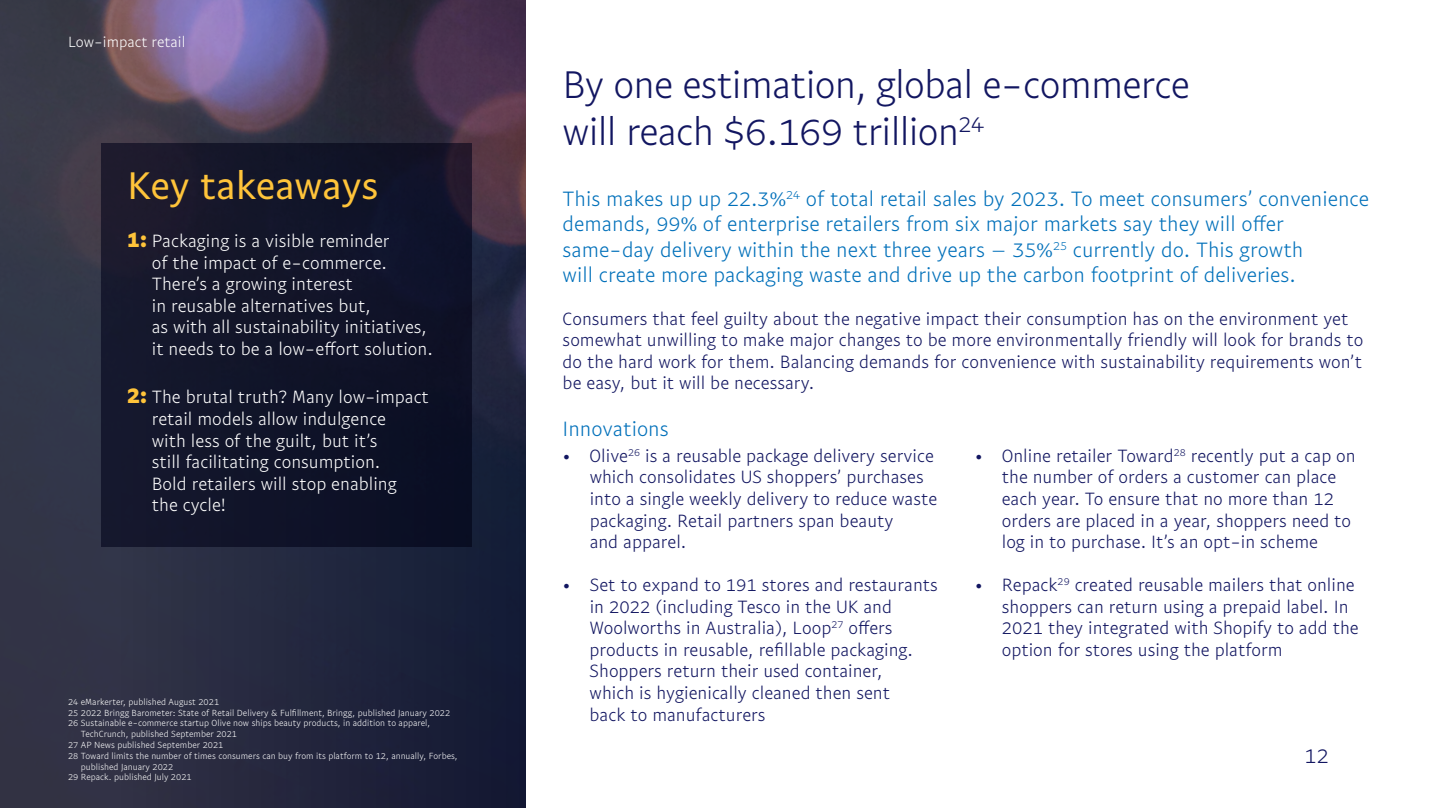
<style>
.page{position:relative;width:1438px;height:808px;background:#fff}
.page>*{position:absolute;margin:0;border:0;box-sizing:border-box;transform-origin:0 0}
.t1{font:300 39px/46.8px "Pay Pal Sans Small";letter-spacing:-.02em;color:#121661}
.t2{font:39px "Pay Pal Sans Small";letter-spacing:-.005em;color:#ffc43a}
.t3{font:300 21px/25.2px "Pay Pal Sans Small";color:#0070ba}
.t4{font:300 21px "Pay Pal Sans Small";color:#121661}
.t5{font:300 18px/21.6px "Pay Pal Sans Small";color:#121661}
.t6{font:300 18px/21.6px "Pay Pal Sans Small";color:#fff}
.t7{font:300 15px "Pay Pal Sans Small";color:#fff}
.t8{font:300 9px "Pay Pal Sans Small";color:#fff}
.s1{font-weight:700;font-size:22.5px;color:#ffc43a}
</style>
<div class="page">
<svg style="left:0;top:0;width:525px;height:808px;background:#333148"></svg>
<div style="left:102px;top:143px;width:369px;height:403px;background:#111529"></div>
<p class="t7" style="left:68px;top:33px;width:119px">Low-impact retail</p>
<h1 class="t2" style="left:127px;top:161px;width:253px">Key takeaways</h1>
<p class="t6" style="left:152px;top:230px;width:282px;text-indent:-25px"><span class="s1">1:</span> Packaging is a visible reminder<br>of the impact of e-commerce.<br>There’s a growing interest<br>in reusable alternatives but,<br>as with all sustainability initiatives, it needs to be a low-effort solution.</p>
<p class="t6" style="left:152px;top:386px;width:278px;text-indent:-25px"><span class="s1">2:</span> The brutal truth? Many low-impact retail models allow indulgence<br>with less of the guilt, but it’s<br>still facilitating consumption.<br>Bold retailers will stop enabling<br>the cycle!</p>
<p class="t8" style="left:68px;top:696px;width:153px">24 eMarkerter, published August 2021</p>
<p class="t8" style="left:68px;top:707px;width:383px">25 2022 Bringg Barometer: State of Retail Delivery &amp; Fulfillment, Bringg, published January 2022</p>
<p class="t8" style="left:68px;top:718px;width:363px">26 Sustainable e-commerce startup Olive now ships beauty products, in addition to apparel,</p>
<p class="t8" style="left:81px;top:728px;width:158px">TechCrunch, published September 2021</p>
<p class="t8" style="left:68px;top:739px;width:157px">27 AP News published September 2021</p>
<p class="t8" style="left:68px;top:750px;width:391px">28 Toward limits the number of times consumers can buy from its platform to 12, annually, Forbes,</p>
<p class="t8" style="left:81px;top:761px;width:94px">published January 2022</p>
<p class="t8" style="left:68px;top:772px;width:125px">29 Repack. published July 2021</p>
<h1 class="t1" style="left:562px;top:60px;width:628px">By one estimation, global e-commerce will reach $6.169 trillion<sup>24</sup></h1>
<p class="t3" style="left:562px;top:186px;width:808px">This makes up up 22.3%<sup>24</sup> of total retail sales by 2023. To meet consumers’ convenience demands, 99% of enterprise retailers from six major markets say they will offer same-day delivery within the next three years – 35%<sup>25</sup> currently do. This growth<br>will create more packaging waste and drive up the carbon footprint of deliveries.</p>
<p class="t5" style="left:562px;top:307px;width:802px">Consumers that feel guilty about the negative impact their consumption has on the environment yet somewhat unwilling to make major changes to be more environmentally friendly will look for brands to do the hard work for them. Balancing demands for convenience with sustainability requirements won’t be easy, but it will be necessary.</p>
<p class="t3" style="left:562px;top:416px;width:108px">Innovations</p>
<p class="t5" style="left:589px;top:444px;width:349px;text-indent:-27px">• Olive<sup>26</sup> is a reusable package delivery service which consolidates US shoppers’ purchases into a single weekly delivery to reduce waste packaging. Retail partners span beauty<br>and apparel.</p>
<p class="t5" style="left:589px;top:574px;width:350px;text-indent:-27px">• Set to expand to 191 stores and restaurants in 2022 (including Tesco in the UK and Woolworths in Australia), Loop<sup>27</sup> offers products in reusable, refillable packaging.<br>Shoppers return their used container,<br>which is hygienically cleaned then sent<br>back to manufacturers</p>
<p class="t5" style="left:1001px;top:444px;width:355px;text-indent:-27px">• Online retailer Toward<sup>28</sup> recently put a cap on the number of orders a customer can place each year. To ensure that no more than 12 orders are placed in a year, shoppers need to log in to purchase. It’s an opt-in scheme</p>
<p class="t5" style="left:1001px;top:574px;width:358px;text-indent:-27px">• Repack<sup>29</sup> created reusable mailers that online shoppers can return using a prepaid label. In 2021 they integrated with Shopify to add the option for stores using the platform</p>
<p class="t4" style="left:1304px;top:743px;width:26px">12</p>
</div>
